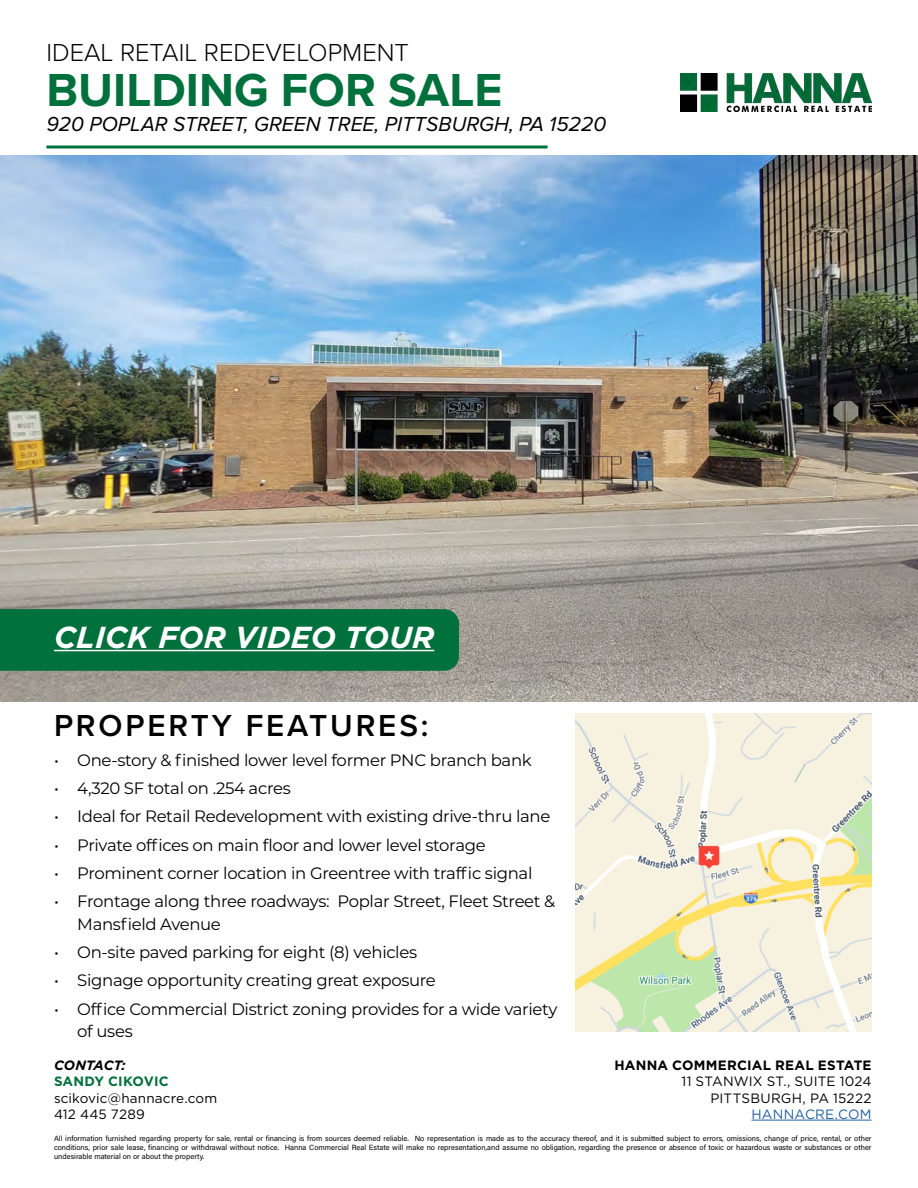
<style>
.page{position:relative;width:918px;height:1188px;background:#fff}
.page>*{position:absolute;margin:0;border:0;box-sizing:border-box;transform-origin:0 0}
.t1{font:700 48px "Proxima Nova";color:#00703c}
.t2{font:600 31.5px "Proxima Nova";letter-spacing:.09em;color:#000}
.t3{font:italic 700 30.3px "Gotham";color:#fff}
.t4{font:300 25.5px "Proxima Nova";color:#000}
.t5{font:italic 21px "Proxima Nova";color:#000}
.t6{font:16.5px/22.5px "Montserrat";letter-spacing:-.02em;color:#000}
.t7{font:13.5px/16.2px "Gotham";letter-spacing:.01em;color:#000;text-align:right}
.t8{font:700 13.5px "Gotham";letter-spacing:.015em;color:#000}
.t9{font:13.5px "Gotham";letter-spacing:.015em;color:#215e9e}
.t10{font:700 13.5px "Gotham";letter-spacing:.01em;color:#00703c}
.t11{font:italic 700 13.5px "Gotham";letter-spacing:.01em;color:#000}
.t12{font:7.5px/9px "Acumin Pro";color:#000;text-align:justify}
</style>
<div class="page">
<hr style="left:46px;top:146px;width:502px;height:2px;background:#00703c">
<hr style="left:751px;top:1120px;width:121px;height:1px;background:#215e9e">
<img style="left:681px;top:74px;width:191px;height:37px">
<img style="left:0;top:156px;width:918px;height:546px">
<img style="left:576px;top:714px;width:296px;height:317px">
<div style="left:0;top:609px;width:459px;height:62px;background:#00703c"></div>
<hr style="left:54px;top:650px;width:380px;height:1px;background:#fff">
<h3 class="t4" style="left:46px;top:34px;width:364px">IDEAL RETAIL REDEVELOPMENT</h3>
<h1 class="t1" style="left:46px;top:54px;width:458px">BUILDING FOR SALE</h1>
<h3 class="t5" style="left:46px;top:113px;width:561px">920 POPLAR STREET, GREEN TREE, PITTSBURGH, PA 15220</h3>
<h3 class="t3" style="left:54px;top:617px;width:382px">CLICK FOR VIDEO TOUR</h3>
<h2 class="t2" style="left:54px;top:702px;width:376px">PROPERTY FEATURES:</h2>
<h3 class="t6" style="left:54px;top:748px;width:479px">• One-story &amp; finished lower level former PNC branch bank</h3>
<h3 class="t6" style="left:54px;top:776px;width:238px">• 4,320 SF total on .254 acres</h3>
<h3 class="t6" style="left:54px;top:805px;width:498px">• Ideal for Retail Redevelopment with existing drive-thru lane</h3>
<h3 class="t6" style="left:54px;top:833px;width:433px">• Private offices on main floor and lower level storage</h3>
<h3 class="t6" style="left:54px;top:861px;width:480px">• Prominent corner location in Greentree with traffic signal</h3>
<h3 class="t6" style="left:77px;top:889px;width:480px;text-indent:-23px">• Frontage along three roadways: Poplar Street, Fleet Street &amp;<br>Mansfield Avenue</h3>
<h3 class="t6" style="left:54px;top:940px;width:365px">• On-site paved parking for eight (8) vehicles</h3>
<h3 class="t6" style="left:54px;top:969px;width:383px">• Signage opportunity creating great exposure</h3>
<h3 class="t6" style="left:77px;top:997px;width:482px;text-indent:-23px">• Office Commercial District zoning provides for a wide variety of uses</h3>
<h3 class="t11" style="left:54px;top:1056px;width:73px">CONTACT:</h3>
<h3 class="t10" style="left:54px;top:1073px;width:116px">SANDY CIKOVIC</h3>
<h3 class="t7" style="left:54px;top:1089px;width:165px;text-align:left">scikovic@hannacre.com<br>412 445 7289</h3>
<h3 class="t8" style="left:614px;top:1056px;width:259px">HANNA COMMERCIAL REAL ESTATE</h3>
<h3 class="t7" style="left:682px;top:1073px;width:191px">11 STANWIX ST., SUITE 1024<br>PITTSBURGH, PA 15222</h3>
<h3 class="t9" style="left:752px;top:1105px;width:122px">HANNACRE.COM</h3>
<p class="t12" style="left:54px;top:1133px;width:819px">All information furnished regarding property for sale, rental or financing is from sources deemed reliable. No representation is made as to the accuracy thereof, and it is submitted subject to errors, omissions, change of price, rental, or other conditions, prior sale lease, financing or withdrawal without notice. Hanna Commercial Real Estate will make no representation,and assume no obligation, regarding the presence or absence of toxic or hazardous waste or substances or other undesirable material on or about the property.</p>
</div>
